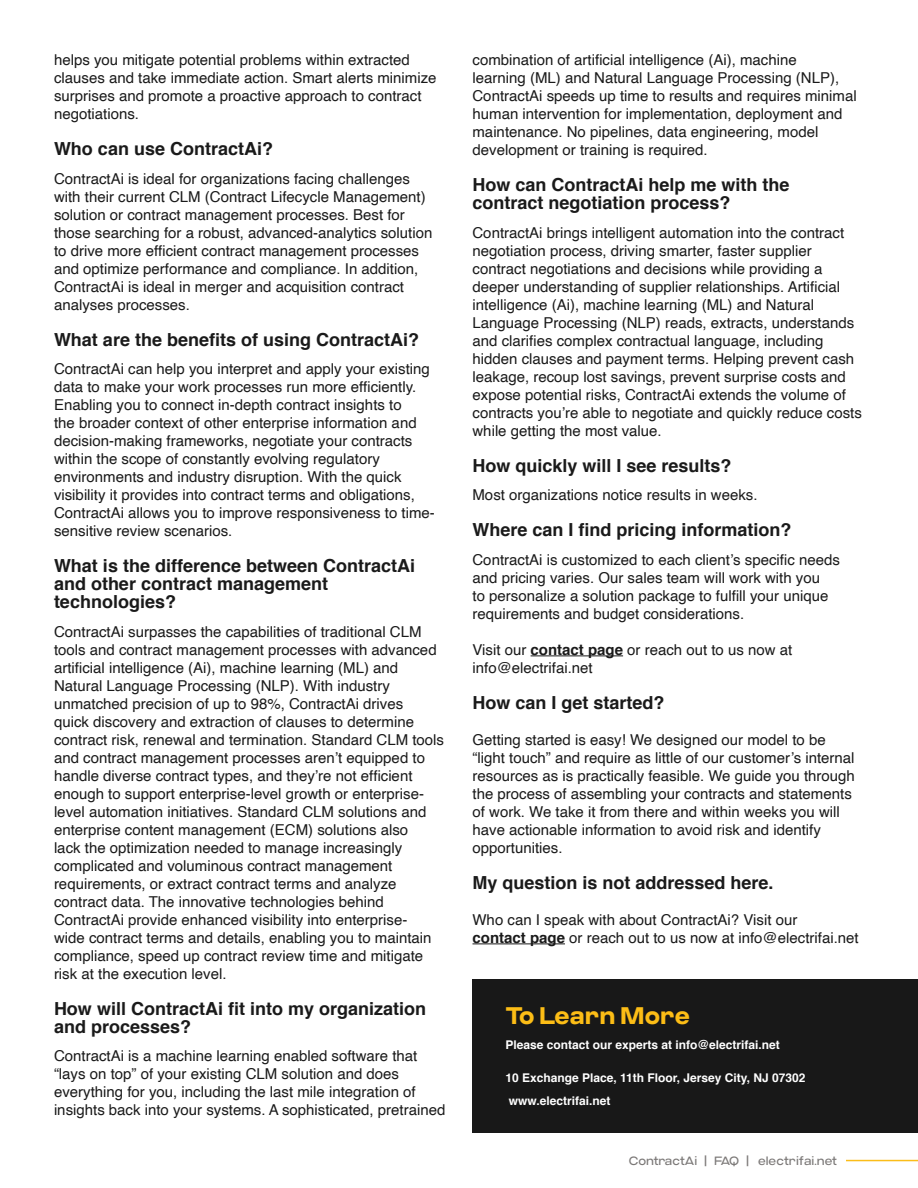
<style>
.page{position:relative;width:918px;height:1188px;background:#fff}
.page>*{position:absolute;margin:0;border:0;box-sizing:border-box;transform-origin:0 0}
.t1{font:700 24px "Criteria CF";color:#fcbd16}
.t2{font:700 18px/18px "Helvetica";color:#1a1a1a}
.t3{font:15px/18px "Helvetica";color:#1a1a1a}
.t4{font:700 12px/22.5px "Helvetica";color:#fff}
.t5{font:12px "Criteria CF";color:#7b7877}
.s1{font-weight:700}
</style>
<div class="page">
<hr style="left:846px;top:1160px;width:72px;height:1px;background:#fbbd1a">
<div style="left:472px;top:979px;width:446px;height:154px;background:#181818"></div>
<hr style="left:531px;top:656px;width:92px;height:1px;background:#1a1a1a">
<hr style="left:472px;top:944px;width:93px;height:1px;background:#1a1a1a">
<p class="t3" style="left:54px;top:51px;width:384px">helps you mitigate potential problems within extracted clauses and take immediate action. Smart alerts minimize surprises and promote a proactive approach to contract negotiations.</p>
<p class="t2" style="left:54px;top:140px;width:221px">Who can use ContractAi?</p>
<p class="t3" style="left:54px;top:170px;width:380px">ContractAi is ideal for organizations facing challenges with their current CLM (Contract Lifecycle Management) solution or contract management processes. Best for those searching for a robust, advanced-analytics solution to drive more efficient contract management processes and optimize performance and compliance. In addition, ContractAi is ideal in merger and acquisition contract analyses processes.</p>
<p class="t2" style="left:54px;top:331px;width:367px">What are the benefits of using ContractAi?</p>
<p class="t3" style="left:54px;top:360px;width:382px">ContractAi can help you interpret and apply your existing data to make your work processes run more efficiently.<br>Enabling you to connect in-depth contract insights to<br>the broader context of other enterprise information and decision-making frameworks, negotiate your contracts within the scope of constantly evolving regulatory environments and industry disruption. With the quick visibility it provides into contract terms and obligations, ContractAi allows you to improve responsiveness to time&shy;sensitive review scenarios.</p>
<p class="t2" style="left:54px;top:557px;width:363px">What is the difference between ContractAi and other contract management technologies?</p>
<p class="t3" style="left:54px;top:623px;width:392px">ContractAi surpasses the capabilities of traditional CLM tools and contract management processes with advanced artificial intelligence (Ai), machine learning (ML) and Natural Language Processing (NLP). With industry unmatched precision of up to 98%, ContractAi drives<br>quick discovery and extraction of clauses to determine contract risk, renewal and termination. Standard CLM tools and contract management processes aren’t equipped to handle diverse contract types, and they’re not efficient enough to support enterprise-level growth or enterprise&shy;level automation initiatives. Standard CLM solutions and enterprise content management (ECM) solutions also<br>lack the optimization needed to manage increasingly complicated and voluminous contract management requirements, or extract contract terms and analyze contract data. The innovative technologies behind ContractAi provide enhanced visibility into enterprise-<br>wide contract terms and details, enabling you to maintain compliance, speed up contract review time and mitigate risk at the execution level.</p>
<p class="t2" style="left:54px;top:1000px;width:374px">How will ContractAi fit into my organization and processes?</p>
<p class="t3" style="left:54px;top:1047px;width:393px">ContractAi is a machine learning enabled software that “lays on top” of your existing CLM solution and does everything for you, including the last mile integration of insights back into your systems. A sophisticated, pretrained</p>
<p class="t3" style="left:472px;top:51px;width:386px">combination of artificial intelligence (Ai), machine<br>learning (ML) and Natural Language Processing (NLP), ContractAi speeds up time to results and requires minimal human intervention for implementation, deployment and maintenance. No pipelines, data engineering, model development or training is required.</p>
<p class="t2" style="left:472px;top:176px;width:319px">How can ContractAi help me with the contract negotiation process?</p>
<p class="t3" style="left:472px;top:224px;width:391px">ContractAi brings intelligent automation into the contract negotiation process, driving smarter, faster supplier contract negotiations and decisions while providing a deeper understanding of supplier relationships. Artificial intelligence (Ai), machine learning (ML) and Natural Language Processing (NLP) reads, extracts, understands and clarifies complex contractual language, including hidden clauses and payment terms. Helping prevent cash leakage, recoup lost savings, prevent surprise costs and expose potential risks, ContractAi extends the volume of contracts you’re able to negotiate and quickly reduce costs while getting the most value.</p>
<p class="t2" style="left:472px;top:457px;width:261px">How quickly will I see results?</p>
<p class="t3" style="left:472px;top:486px;width:287px">Most organizations notice results in weeks.</p>
<p class="t2" style="left:472px;top:521px;width:321px">Where can I find pricing information?</p>
<p class="t3" style="left:472px;top:551px;width:369px">ContractAi is customized to each client’s specific needs and pricing varies. Our sales team will work with you<br>to personalize a solution package to fulfill your unique requirements and budget considerations.</p>
<p class="t3" style="left:472px;top:641px;width:321px">Visit our <span class="s1">contact page</span> or reach out to us now at info@electrifai.net</p>
<p class="t2" style="left:472px;top:694px;width:194px">How can I get started?</p>
<p class="t3" style="left:472px;top:731px;width:384px">Getting started is easy! We designed our model to be “light touch” and require as little of our customer’s internal resources as is practically feasible. We guide you through the process of assembling your contracts and statements of work. We take it from there and within weeks you will have actionable information to avoid risk and identify opportunities.</p>
<p class="t2" style="left:472px;top:874px;width:303px">My question is not addressed here.</p>
<p class="t3" style="left:472px;top:911px;width:388px">Who can I speak with about ContractAi? Visit our<br><span class="s1">contact page</span> or reach out to us now at info@electrifai.net</p>
<h1 class="t1" style="left:505px;top:1002px;width:186px">To Learn More</h1>
<p class="t4" style="left:505px;top:1034px;width:276px">Please contact our experts at info@electrifai.net</p>
<p class="t4" style="left:505px;top:1067px;width:301px">10 Exchange Place, 11th Floor, Jersey City, NJ 07302 www.electrifai.net</p>
<p class="t5" style="left:629px;top:1154px;width:210px">ContractAi | FAQ | electrifai.net</p>
</div>
